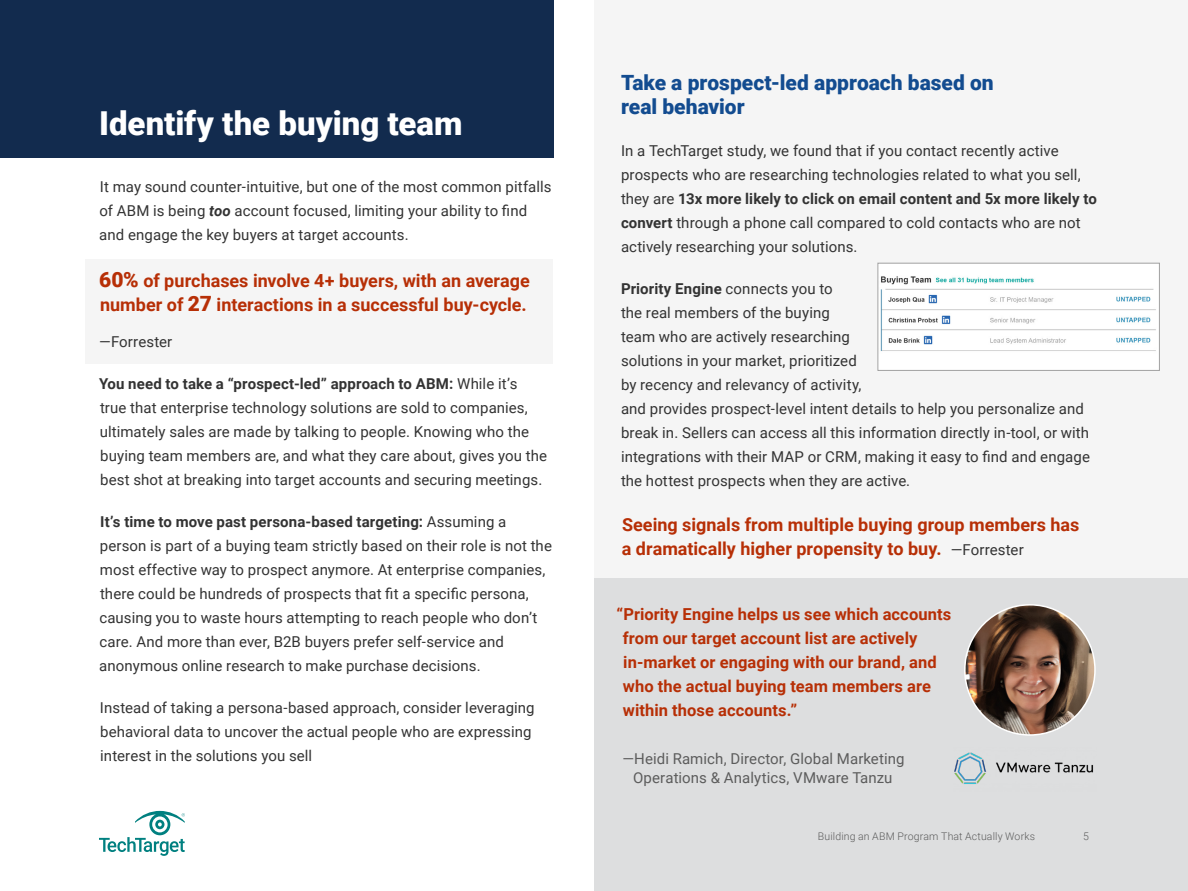
<style>
.page{position:relative;width:1188px;height:891px;background:#fff}
.page>*{position:absolute;margin:0;border:0;box-sizing:border-box;transform-origin:0 0}
.t1{font:900 33px "Roboto";color:#fff}
.t2{font:900 21px/24px "Roboto";color:#134c90}
.t3{font:700 18px/24px "Roboto";color:#b72f06}
.t4{font:700 16.5px/24px "Roboto";letter-spacing:.005em;color:#b72f06}
.t5{font:15px/24px "Roboto";letter-spacing:.005em;color:#333}
.t6{font:15px/19.5px "Roboto";letter-spacing:.005em;color:#5c5c5c;text-align:center}
.t7{font:300 10.5px "Roboto";letter-spacing:.015em;color:#5c5c5c}
.s1{font-weight:700;font-style:italic}
.s2{font-weight:900;font-size:21px}
.s3{font-weight:700}
.s4{font-weight:400;font-size:15px;color:#333}
</style>
<div class="page">
<svg style="left:99px;top:811px;width:86px;height:45px"></svg>
<div style="left:86px;top:259px;width:468px;height:104px;background:#f5f5f5"></div>
<div style="left:594px;top:0;width:594px;height:891px;background:#f5f5f5"></div>
<div style="left:594px;top:579px;width:594px;height:312px;background:#dddedf"></div>
<img style="left:965px;top:605px;width:130px;height:130px;border-radius:65px">
<img style="left:880px;top:276px;width:276px;height:75px">
<div style="left:878px;top:263px;width:282px;height:108px;border:1px solid #a0a0a0"></div>
<img style="left:954px;top:752px;width:140px;height:32px">
<div style="left:0;top:0;width:554px;height:158px;background:#122b4e"></div>
<h1 class="t1" style="left:99px;top:100px;width:365px">Identify the buying team</h1>
<p class="t5" style="left:99px;top:174px;width:454px">It may sound counter-intuitive, but one of the most common pitfalls of ABM is being <span class="s1">too</span> account focused, limiting your ability to find and engage the key buyers at target accounts.</p>
<p class="t3" style="left:99px;top:268px;width:432px"><span class="s2">60%</span> of purchases involve 4+ buyers, with an average number of <span class="s2">27</span> interactions in a successful buy-cycle.</p>
<p class="t5" style="left:99px;top:329px;width:75px">—Forrester</p>
<p class="t5" style="left:99px;top:371px;width:449px"><span class="s3">You need to take a “prospect-led” approach to ABM:</span> While it’s true that enterprise technology solutions are sold to companies, ultimately sales are made by talking to people. Knowing who the buying team members are, and what they care about, gives you the best shot at breaking into target accounts and securing meetings.</p>
<p class="t5" style="left:99px;top:509px;width:454px"><span class="s3">It’s time to move past persona-based targeting:</span> Assuming a person is part of a buying team strictly based on their role is not the most effective way to prospect anymore. At enterprise companies, there could be hundreds of prospects that fit a specific persona, causing you to waste hours attempting to reach people who don’t care. And more than ever, B2B buyers prefer self-service and anonymous online research to make purchase decisions.</p>
<p class="t5" style="left:100px;top:695px;width:436px">Instead of taking a persona-based approach, consider leveraging behavioral data to uncover the actual people who are expressing interest in the solutions you sell</p>
<h2 class="t2" style="left:621px;top:69px;width:374px">Take a prospect-led approach based on real behavior</h2>
<p class="t5" style="left:621px;top:138px;width:477px">In a TechTarget study, we found that if you contact recently active prospects who are researching technologies related to what you sell, they are <span class="s3">13x more likely to click on email content and 5x more likely to convert</span> through a phone call compared to cold contacts who are not actively researching your solutions.</p>
<p class="t5" style="left:621px;top:276px;width:471px"><span class="s3">Priority Engine</span> connects you to<br>the real members of the buying<br>team who are actively researching<br>solutions in your market, prioritized<br>by recency and relevancy of activity,<br>and provides prospect-level intent details to help you personalize and break in. Sellers can access all this information directly in-tool, or with integrations with their MAP or CRM, making it easy to find and engage the hottest prospects when they are active.</p>
<p class="t3" style="left:622px;top:512px;width:459px">Seeing signals from multiple buying group members has a dramatically higher propensity to buy. <span class="s4">—Forrester</span></p>
<p class="t4" style="left:623px;top:602px;width:330px;text-indent:-6px">“Priority Engine helps us see which accounts from our target account list are actively in-market or engaging with our brand, and who the actual buying team members are within those accounts.”</p>
<p class="t6" style="left:622px;top:748px;width:284px">—Heidi Ramich, Director, Global Marketing<br>Operations &amp; Analytics, VMware Tanzu</p>
<p class="t7" style="left:818px;top:829px;width:219px">Building an ABM Program That Actually Works</p>
<p class="t7" style="left:1083px;top:829px;width:7px">5</p>
</div>
